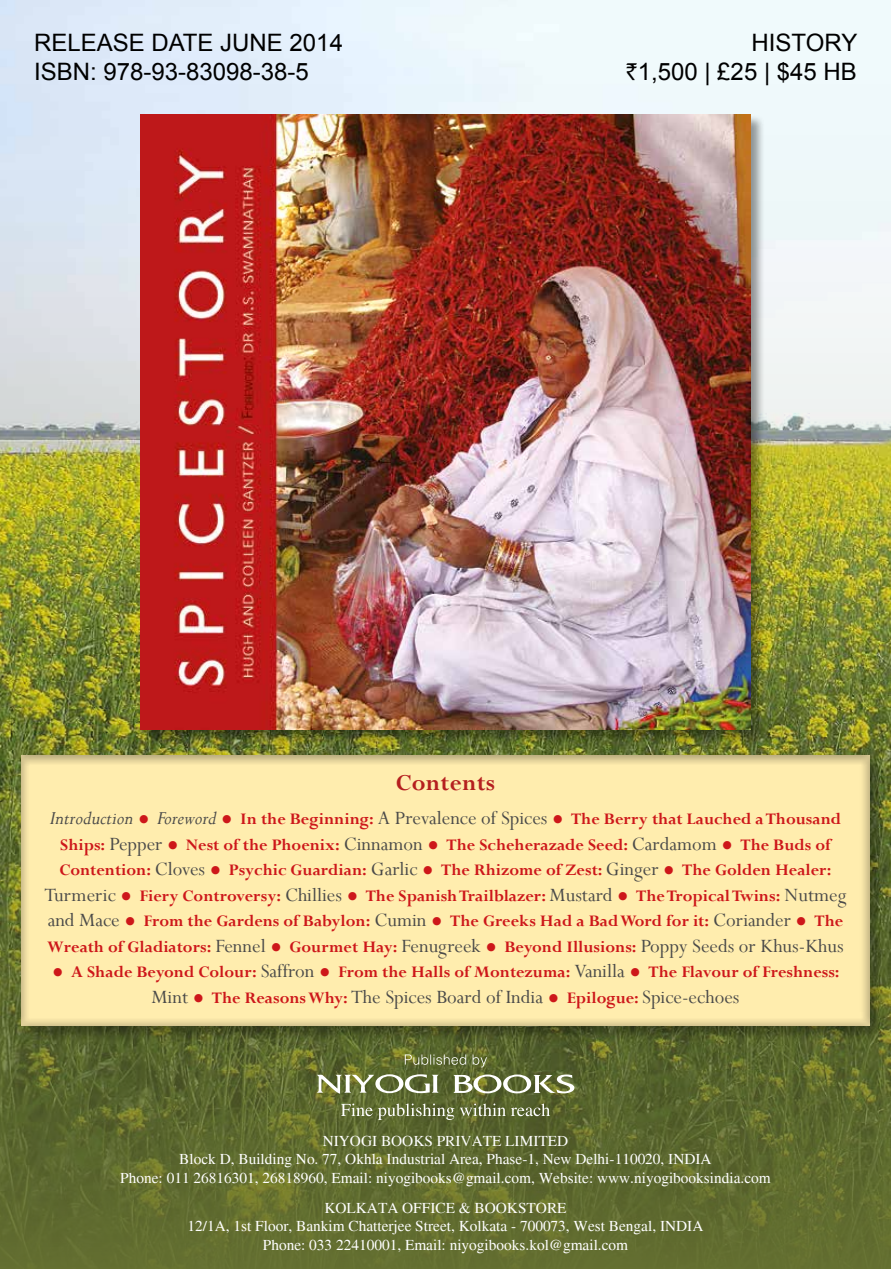
<style>
.page{position:relative;width:891px;height:1269px;background:#fff}
.page>*{position:absolute;margin:0;border:0;box-sizing:border-box;transform-origin:0 0}
.t1{font:700 25.5px "Perpetua";letter-spacing:.015em;color:#b51f1f}
.t2{font:24px/28.8px "Arial";color:#000;text-align:right}
.t3{font:21px "Perpetua";color:#4a4a49}
.t4{font:700 18px/25.5px "Perpetua";color:#cd171a;text-align:center}
.t5{font:15.3px/18.5px "Times";color:#fff;text-align:center}
.s1{font-family:"Rupee"}
.s2{font-weight:400;font-style:italic;font-size:21px;color:#4a4a49}
.s3{font-size:33px}
.s4{font-weight:400;font-size:21px;color:#4a4a49}
.s5{font-weight:700;font-size:33px;color:#cd171a}
.s6{font-weight:700;font-size:18px;color:#cd171a}
</style>
<div class="page">
<img style="left:0;top:0;width:891px;height:1269px">
<div style="left:140px;top:114px;width:625px;height:630px;background:#000;opacity:.4"></div>
<img style="left:140px;top:114px;width:611px;height:616px">
<svg style="left:341px;top:1103px;width:209px;height:17px;background:#778154"></svg>
<svg style="left:317px;top:1074px;width:122px;height:20px"></svg>
<svg style="left:453px;top:1075px;width:121px;height:18px"></svg>
<svg style="left:405px;top:1054px;width:82px;height:13px"></svg>
<div style="left:21px;top:755px;width:865px;height:287px;background:#000;opacity:.3"></div>
<div style="left:19px;top:755px;width:851px;height:273px;background:#000;opacity:.75"></div>
<h2 class="t2" style="left:34px;top:29px;width:311px;text-align:left">RELEASE DATE JUNE 2014<br>ISBN: 978-93-83098-38-5</h2>
<h2 class="t2" style="left:626px;top:29px;width:233px">HISTORY<br><span class="s1">`</span>1,500 | £25 | $45 HB</h2>
<h1 class="t1" style="left:396px;top:767px;width:101px">Contents</h1>
<p class="t4" style="left:44px;top:806px;width:804px"><span class="s2">Introduction</span> <span class="s3">•</span> <span class="s2">Foreword</span> <span class="s3">•</span> In the Beginning: <span class="s4">A Prevalence of Spices</span> <span class="s3">•</span> The Berry that Lauched a Thousand Ships: <span class="s4">Pepper</span> <span class="s3">•</span> Nest of the Phoenix: <span class="s4">Cinnamon</span> <span class="s3">•</span> The Scheherazade Seed: <span class="s4">Cardamom</span> <span class="s3">•</span> The Buds of Contention: <span class="s4">Cloves</span> <span class="s3">•</span> Psychic Guardian: <span class="s4">Garlic</span> <span class="s3">•</span> The Rhizome of Zest: <span class="s4">Ginger</span> <span class="s3">•</span> The Golden Healer:<br><span class="s4">Turmeric</span> <span class="s3">•</span> Fiery Controversy: <span class="s4">Chillies</span> <span class="s3">•</span> The Spanish Trailblazer: <span class="s4">Mustard</span> <span class="s3">•</span> The Tropical Twins: <span class="s4">Nutmeg and Mace</span> <span class="s3">•</span> From the Gardens of Babylon: <span class="s4">Cumin</span> <span class="s3">•</span> The Greeks Had a Bad Word for it: <span class="s4">Coriander</span> <span class="s3">•</span> The Wreath of Gladiators: <span class="s4">Fennel</span> <span class="s3">•</span> Gourmet Hay: <span class="s4">Fenugreek</span> <span class="s3">•</span> Beyond Illusions: <span class="s4">Poppy Seeds or Khus-Khus</span></p>
<p class="t4" style="left:52px;top:959px;width:789px"><span class="s3">•</span> A Shade Beyond Colour: <span class="s4">Saffron</span> <span class="s3">•</span> From the Halls of Montezuma: <span class="s4">Vanilla</span> <span class="s3">•</span> The Flavour of Freshness:</p>
<p class="t3" style="left:151px;top:983px;width:590px">Mint <span class="s5">•</span> <span class="s6">The Reasons Why:</span> The Spices Board of India <span class="s5">•</span> <span class="s6">Epilogue:</span> Spice-echoes</p>
<p class="t5" style="left:120px;top:1132px;width:652px">NIYOGI BOOKS PRIVATE LIMITED<br>Block D, Building No. 77, Okhla Industrial Area, Phase-1, New Delhi-110020, INDIA<br>Phone: 011 26816301, 26818960, Email: niyogibooks@gmail.com, Website: www.niyogibooksindia.com</p>
<p class="t5" style="left:188px;top:1199px;width:517px">KOLKATA OFFICE &amp; BOOKSTORE<br>12/1A, 1st Floor, Bankim Chatterjee Street, Kolkata - 700073, West Bengal, INDIA<br>Phone: 033 22410001, Email: niyogibooks.kol@gmail.com</p>
</div>
